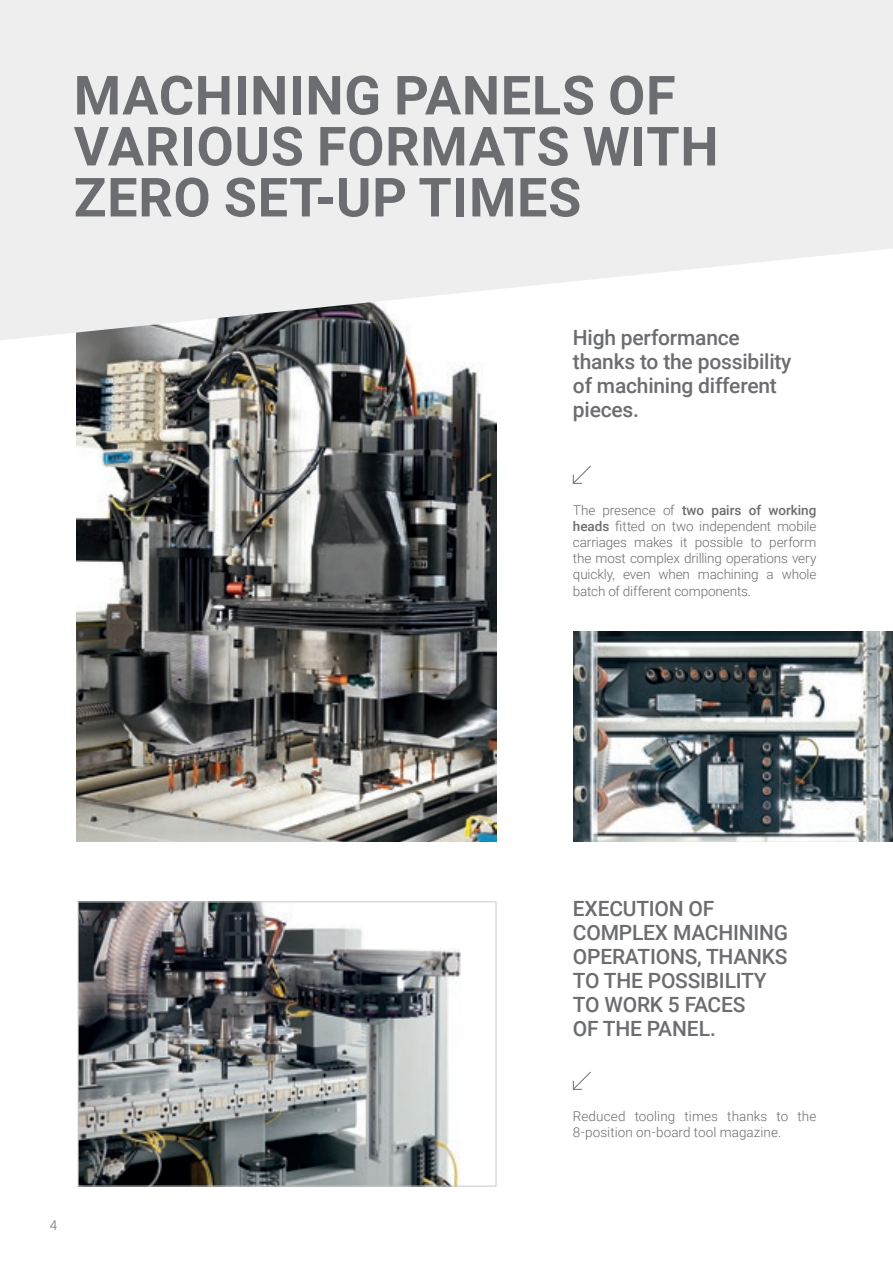
<style>
.page{position:relative;width:893px;height:1263px;background:#fff}
.page>*{position:absolute;margin:0;border:0;box-sizing:border-box;transform-origin:0 0}
._1_TITOLO_GRIGIO{font:700 54px/51px "Roboto";letter-spacing:.015em;color:#6c6d70}
.t1{font:500 21px/24px "Roboto";letter-spacing:-.01em;color:#6c6d70}
.t2{font:300 13.5px/16.2px "Roboto";color:#6c6d70;text-align:justify}
.s1{font-weight:500}
</style>
<div class="page">
<img style="left:77px;top:340px;width:419px;height:502px">
<svg style="left:0;top:0;width:893px;height:340px;background:#ececed"></svg>
<svg style="left:572px;top:1071px;width:19px;height:19px"></svg>
<img style="left:80px;top:903px;width:381px;height:281px">
<div style="left:78px;top:901px;width:418px;height:285px;border:1px solid #c9cacc"></div>
<img style="left:574px;top:631px;width:319px;height:210px">
<svg style="left:572px;top:465px;width:19px;height:19px"></svg>
<p class="_1_TITOLO_GRIGIO" style="left:74px;top:68px;width:646px">MACHINING PANELS OF<br>VARIOUS FORMATS WITH<br>ZERO SET-UP TIMES</p>
<p class="t1" style="left:573px;top:324px;width:220px">High performance thanks to the possibility of machining different pieces.</p>
<p class="t2" style="left:573px;top:501px;width:245px">The presence of <span class="s1">two pairs of working heads</span> fitted on two independent mobile carriages makes it possible to perform the most complex drilling operations very quickly, even when machining a whole batch of different components.</p>
<p class="t2" style="left:50px;top:1216px;width:9px">4</p>
<p class="t1" style="left:573px;top:896px;width:217px">EXECUTION OF<br>COMPLEX MACHINING<br>OPERATIONS, THANKS<br>TO THE POSSIBILITY<br>TO WORK 5 FACES<br>OF THE PANEL.</p>
<p class="t2" style="left:573px;top:1107px;width:245px">Reduced tooling times thanks to the<br>8-position on-board tool magazine.</p>
</div>
